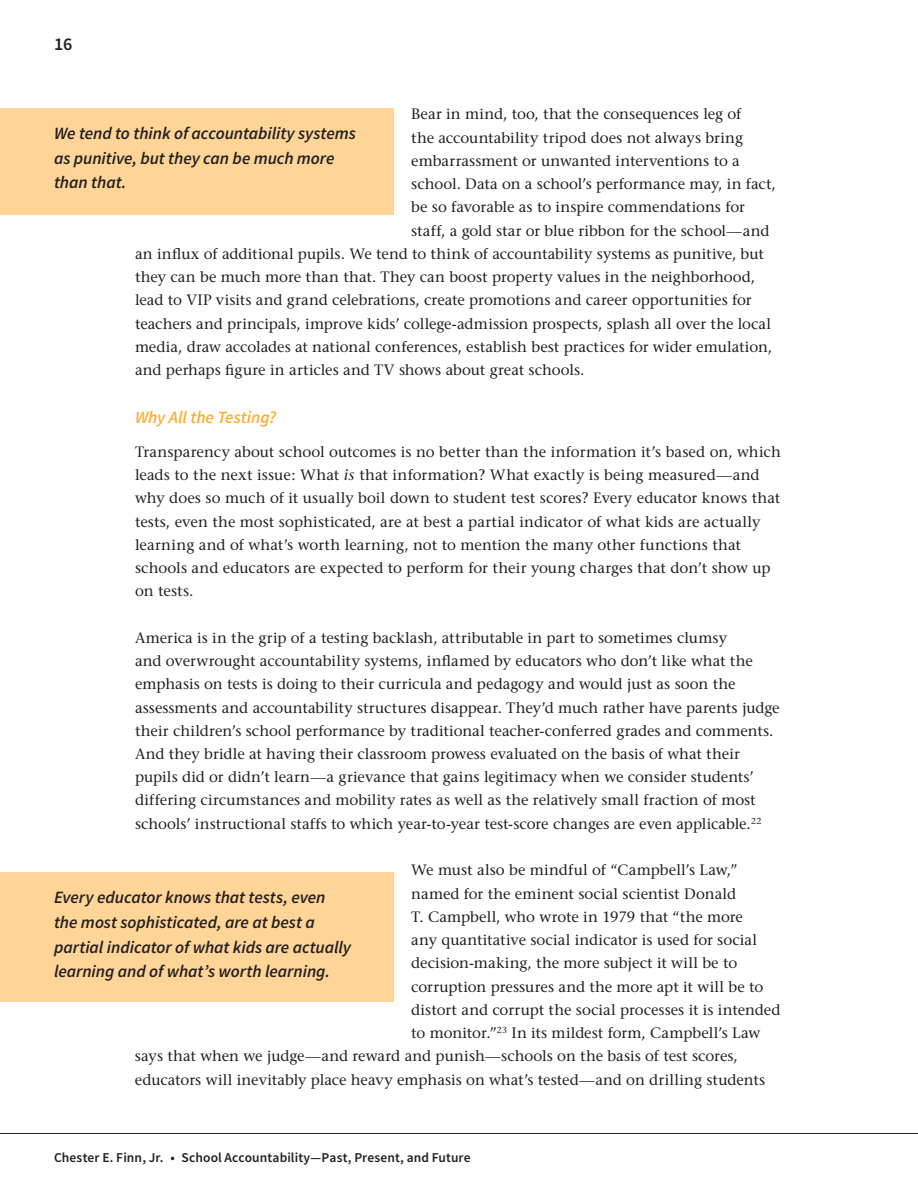
<style>
.page{position:relative;width:918px;height:1188px;background:#fff}
.page>*{position:absolute;margin:0;border:0;box-sizing:border-box;transform-origin:0 0}
.t1{font:600 18px "Source Sans Pro";color:#231f20}
.t2{font:italic 600 17.25px/24.8px "Source Sans Pro";letter-spacing:-.005em;color:#231f20}
.t3{font:italic 600 17.25px "Source Sans Pro";color:#fbb033}
.t4{font:15px/23.2px "Stone Serif";color:#231f20}
.t5{font:600 13.5px "Source Sans Pro";letter-spacing:.01em;color:#231f20}
.s1{font-family:"Symb 3 l"}
.s2{font-style:italic}
</style>
<div class="page">
<hr style="left:0;top:1134px;width:918px;height:1px;background:#231f20">
<div style="left:0;top:108px;width:393px;height:106px;background:#fed497"></div>
<div style="left:0;top:872px;width:393px;height:130px;background:#fed497"></div>
<p class="t1" style="left:54px;top:32px;width:20px">16</p>
<p class="t4" style="left:411px;top:102px;width:332px">Bear in mind, too, that the consequences leg of</p>
<p class="t4" style="left:411px;top:126px;width:333px">the accountability tripod does not always bring</p>
<p class="t4" style="left:411px;top:149px;width:330px">embarrassment or unwanted interventions to a</p>
<p class="t4" style="left:411px;top:172px;width:366px">school. Data on a school’s performance may, in fact,</p>
<p class="t4" style="left:411px;top:195px;width:335px">be so favorable as to inspire commendations for</p>
<p class="t4" style="left:411px;top:219px;width:360px">staff, a gold star or blue ribbon for the school<span class="s1">—</span>and</p>
<p class="t4" style="left:135px;top:242px;width:630px">an influx of additional pupils. We tend to think of accountability systems as punitive, but</p>
<p class="t4" style="left:135px;top:265px;width:622px">they can be much more than that. They can boost property values in the neighborhood,</p>
<p class="t4" style="left:135px;top:288px;width:618px">lead to VIP visits and grand celebrations, create promotions and career opportunities for</p>
<p class="t4" style="left:135px;top:312px;width:638px">teachers and principals, improve kids’ college-admission prospects, splash all over the local</p>
<p class="t4" style="left:135px;top:335px;width:639px">media, draw accolades at national conferences, establish best practices for wider emulation,</p>
<p class="t4" style="left:135px;top:358px;width:451px">and perhaps figure in articles and TV shows about great schools.</p>
<p class="t3" style="left:135px;top:406px;width:143px">Why All the Testing?</p>
<p class="t4" style="left:135px;top:440px;width:648px">Transparency about school outcomes is no better than the information it’s based on, which leads to the next issue: What <span class="s2">is</span> that information? What exactly is being measured<span class="s1">—</span>and why does so much of it usually boil down to student test scores? Every educator knows that tests, even the most sophisticated, are at best a partial indicator of what kids are actually learning and of what’s worth learning, not to mention the many other functions that schools and educators are expected to perform for their young charges that don’t show up on tests.</p>
<p class="t4" style="left:135px;top:626px;width:646px">America is in the grip of a testing backlash, attributable in part to sometimes clumsy<br>and overwrought accountability systems, inflamed by educators who don’t like what the emphasis on tests is doing to their curricula and pedagogy and would just as soon the assessments and accountability structures disappear. They’d much rather have parents judge their children’s school performance by traditional teacher-conferred grades and comments.<br>And they bridle at having their classroom prowess evaluated on the basis of what their pupils did or didn’t learn<span class="s1">—</span>a grievance that gains legitimacy when we consider students’ differing circumstances and mobility rates as well as the relatively small fraction of most schools’ instructional staffs to which year-to-year test-score changes are even applicable.<sup>22</sup></p>
<p class="t4" style="left:411px;top:858px;width:328px">We must also be mindful of “Campbell’s Law,”</p>
<p class="t4" style="left:411px;top:882px;width:326px">named for the eminent social scientist Donald</p>
<p class="t4" style="left:411px;top:905px;width:333px">T. Campbell, who wrote in 1979 that “the more</p>
<p class="t4" style="left:411px;top:928px;width:347px">any quantitative social indicator is used for social</p>
<p class="t4" style="left:411px;top:951px;width:328px">decision-making, the more subject it will be to</p>
<p class="t4" style="left:411px;top:975px;width:354px">corruption pressures and the more apt it will be to</p>
<p class="t4" style="left:411px;top:998px;width:371px">distort and corrupt the social processes it is intended</p>
<p class="t4" style="left:411px;top:1021px;width:351px">to monitor.”<sup>23</sup> In its mildest form, Campbell’s Law</p>
<p class="t4" style="left:135px;top:1044px;width:604px">says that when we judge<span class="s1">—</span>and reward and punish<span class="s1">—</span>schools on the basis of test scores,</p>
<p class="t4" style="left:135px;top:1068px;width:632px">educators will inevitably place heavy emphasis on what’s tested<span class="s1">—</span>and on drilling students</p>
<p class="t2" style="left:54px;top:121px;width:303px">We tend to think of accountability systems as punitive, but they can be much more than that.</p>
<p class="t2" style="left:54px;top:885px;width:299px">Every educator knows that tests, even the most sophisticated, are at best a partial indicator of what kids are actually learning and of what’s worth learning.</p>
<p class="t5" style="left:54px;top:1149px;width:418px">Chester E. Finn, Jr. • School Accountability—Past, Present, and Future</p>
</div>
